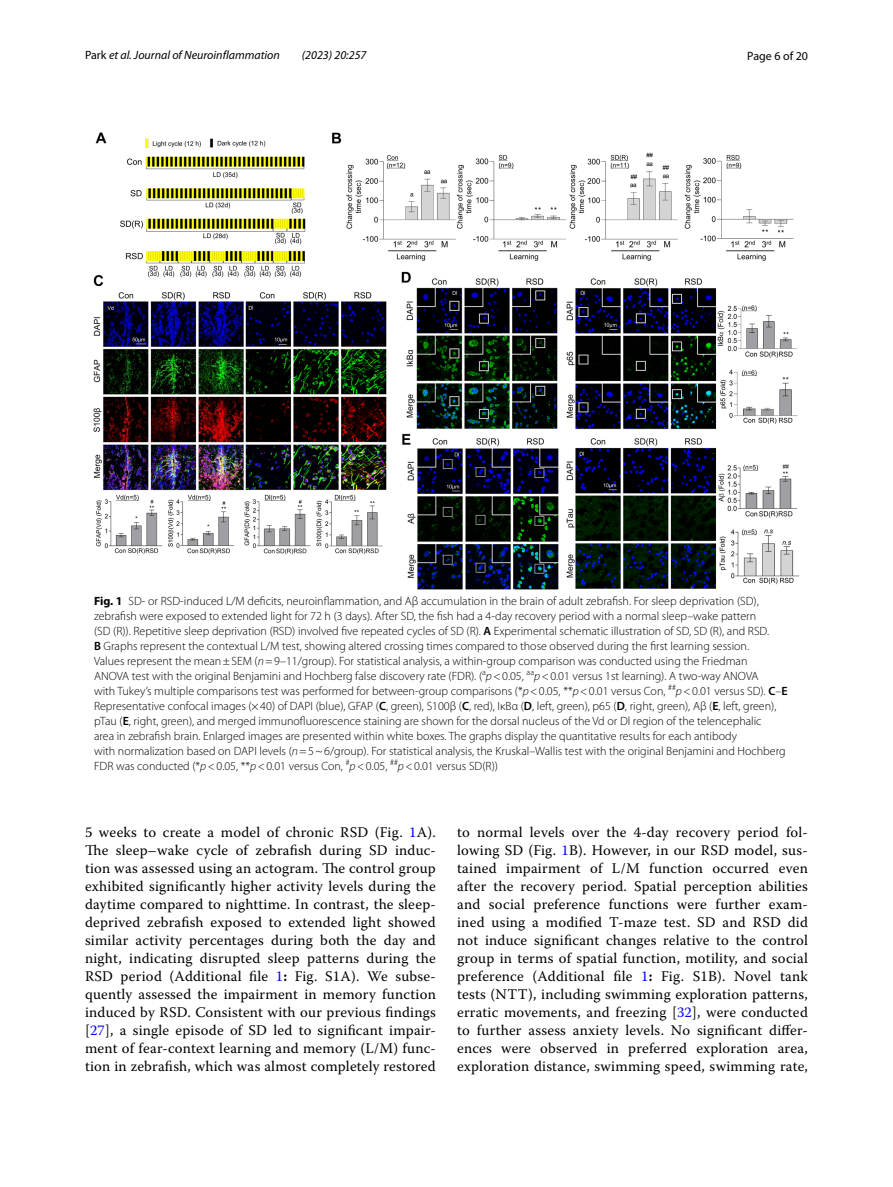
<style>
.page{position:relative;width:893px;height:1187px;background:#fff}
.page>*{position:absolute;margin:0;border:0;box-sizing:border-box;transform-origin:0 0}
.t1{font:14.7px/18px "Warnock Pro";letter-spacing:.015em;color:#000;text-align:justify}
.t2{font:300 12px/15px "Myriad Pro";color:#000}
.t3{font:italic 12px "Myriad Pro";color:#000}
.t4{font:12px "Myriad Pro";color:#000}
.s1{font-style:normal}
.s2{font-weight:700}
.s3{font-weight:600}
.s4{font-style:italic}
.s5{color:#00f}
</style>
<div class="page">
<img style="left:94px;top:133px;width:705px;height:456px">
<p class="t3" style="left:85px;top:48px;width:196px"><span class="s1">Park</span> et al. Journal of Neuroinflammation</p>
<p class="t3" style="left:302px;top:48px;width:66px">(2023) 20:257</p>
<p class="t4" style="left:747px;top:48px;width:62px">Page 6 of 20</p>
<p class="t2" style="left:94px;top:593px;width:695px"><span class="s2">Fig. 1</span> SD- or RSD-induced L/M deficits, neuroinflammation, and Aβ accumulation in the brain of adult zebrafish. For sleep deprivation (SD), zebrafish were exposed to extended light for 72 h (3 days). After SD, the fish had a 4-day recovery period with a normal sleep–wake pattern<br>(SD (R)). Repetitive sleep deprivation (RSD) involved five repeated cycles of SD (R). <span class="s3">A</span> Experimental schematic illustration of SD, SD (R), and RSD.<br><span class="s3">B</span> Graphs represent the contextual L/M test, showing altered crossing times compared to those observed during the first learning session.<br>Values represent the mean±SEM (<span class="s4">n</span>=9–11/group). For statistical analysis, a within-group comparison was conducted using the Friedman<br>ANOVA test with the original Benjamini and Hochberg false discovery rate (FDR). (<sup>a</sup><span class="s4">p</span>&lt;0.05, <sup>aa</sup><span class="s4">p</span>&lt;0.01 versus 1st learning). A two-way ANOVA<br>with Tukey’s multiple comparisons test was performed for between-group comparisons (*<span class="s4">p</span>&lt;0.05, **<span class="s4">p</span>&lt;0.01 versus Con, <sup>##</sup><span class="s4">p</span>&lt;0.01 versus SD). <span class="s3">C</span>–<span class="s3">E </span>Representative confocal images (×40) of DAPI (blue), GFAP (<span class="s3">C</span>, green), S100β (<span class="s3">C</span>, red), IκBα (<span class="s3">D</span>, left, green), p65 (<span class="s3">D</span>, right, green), Aβ (<span class="s3">E</span>, left, green), pTau (<span class="s3">E</span>, right, green), and merged immunofluorescence staining are shown for the dorsal nucleus of the Vd or Dl region of the telencephalic<br>area in zebrafish brain. Enlarged images are presented within white boxes. The graphs display the quantitative results for each antibody<br>with normalization based on DAPI levels (<span class="s4">n</span>=5~6/group). For statistical analysis, the Kruskal–Wallis test with the original Benjamini and Hochberg FDR was conducted (*<span class="s4">p</span>&lt;0.05, **<span class="s4">p</span>&lt;0.01 versus Con, <sup>#</sup><span class="s4">p</span>&lt;0.05, <sup>##</sup><span class="s4">p</span>&lt;0.01 versus SD(R))</p>
<p class="t1" style="left:85px;top:822px;width:352px">5 weeks to create a model of chronic RSD (Fig. <span class="s5">1</span>A).<br>The sleep–wake cycle of zebrafish during SD induc&shy;tion was assessed using an actogram. The control group exhibited significantly higher activity levels during the daytime compared to nighttime. In contrast, the sleep&shy;deprived zebrafish exposed to extended light showed similar activity percentages during both the day and night, indicating disrupted sleep patterns during the RSD period (Additional file <span class="s5">1</span><span class="s2">:</span> Fig. S1A). We subse&shy;quently assessed the impairment in memory function induced by RSD. Consistent with our previous findings [<span class="s5">27</span>], a single episode of SD led to significant impair&shy;ment of fear-context learning and memory (L/M) func&shy;tion in zebrafish, which was almost completely restored</p>
<p class="t1" style="left:457px;top:822px;width:352px">to normal levels over the 4-day recovery period fol&shy;lowing SD (Fig. <span class="s5">1</span>B). However, in our RSD model, sus&shy;tained impairment of L/M function occurred even after the recovery period. Spatial perception abilities and social preference functions were further exam&shy;ined using a modified T-maze test. SD and RSD did not induce significant changes relative to the control group in terms of spatial function, motility, and social preference (Additional file <span class="s5">1</span><span class="s2">:</span> Fig. S1B). Novel tank tests (NTT), including swimming exploration patterns, erratic movements, and freezing [<span class="s5">32</span>], were conducted to further assess anxiety levels. No significant differ&shy;ences were observed in preferred exploration area, exploration distance, swimming speed, swimming rate,</p>
</div>
